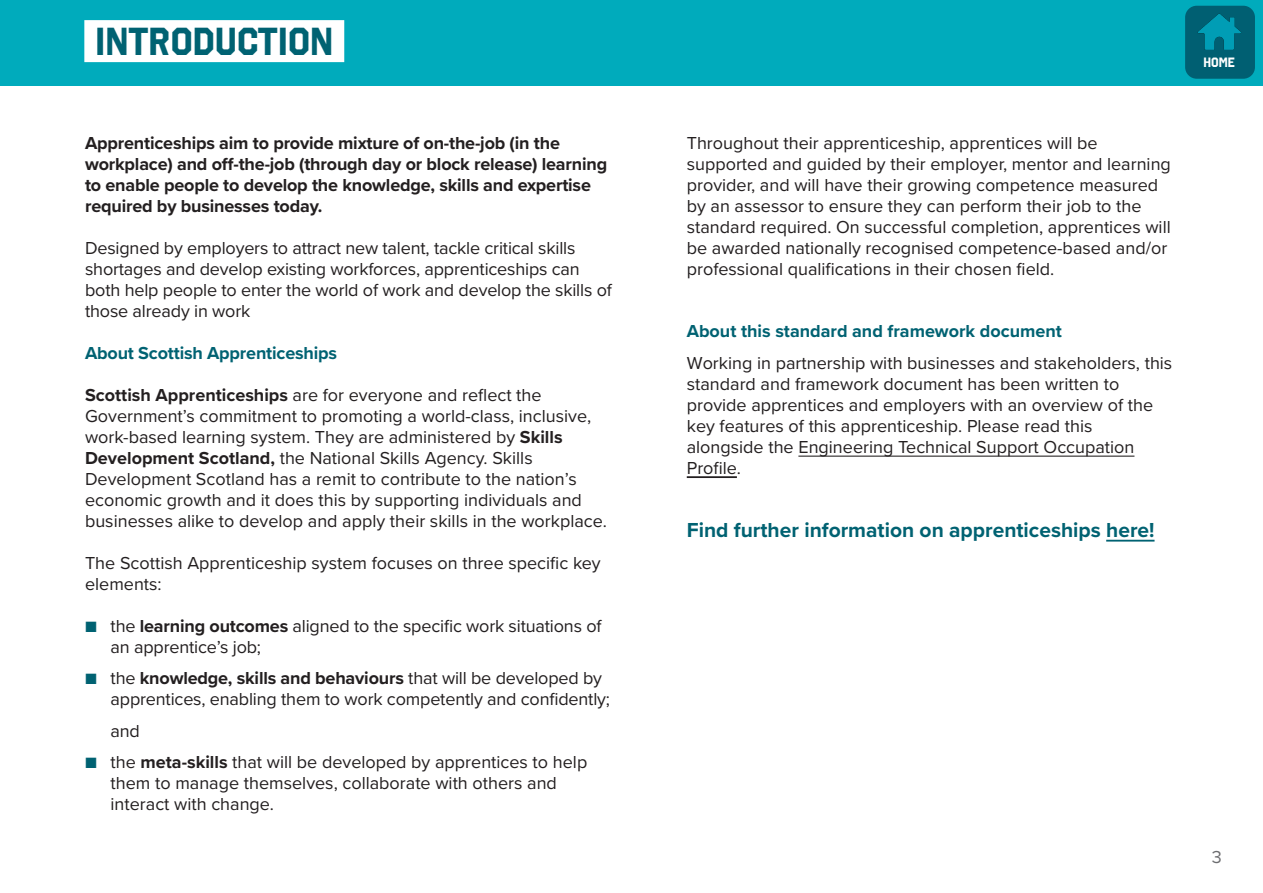
<style>
.page{position:relative;width:1263px;height:893px;background:#fff}
.page>*{position:absolute;margin:0;border:0;box-sizing:border-box;transform-origin:0 0}
.h1__teal{font:700 39px "Octin College Rg";color:#006272}
.h2__teal{font:700 21px "Proxima Nova";color:#006272}
.p__black{font:18px/21px "Proxima Nova";color:#231f20}
.h2__teal-2{font:18px/21px "Proxima Nova";color:#231f20}
.p__black-2{font:700 18px/21px "Proxima Nova";letter-spacing:-.01em;color:#231f20}
.p__black-3{font:700 18px "Proxima Nova";letter-spacing:-.01em;color:#006272}
.t1{font:18px "Proxima Nova";color:#6c6d70}
.t2{font:700 13.5px "Octin College Rg";color:#fff}
.s1{font-weight:700}
.s2{color:#006272}
.s3{font-weight:700;color:#006272}
</style>
<div class="page">
<div style="left:0;top:0;width:1263px;height:85px;background:#00abbc"></div>
<div style="left:84px;top:20px;width:260px;height:42px;background:#fff"></div>
<div style="left:1185px;top:6px;width:70px;height:73px;background:#005f72;border-radius:12px"></div>
<img style="left:1185px;top:5px;width:70px;height:45px">
<hr style="left:798px;top:456px;width:336px;height:1px;background:#231f20">
<hr style="left:687px;top:477px;width:50px;height:1px;background:#231f20">
<hr style="left:1106px;top:540px;width:48px;height:2px;background:#006272">
<p class="h1__teal" style="left:95px;top:19px;width:240px">INTRODUCTION</p>
<p class="p__black-2" style="left:85px;top:132px;width:524px">Apprenticeships aim to provide mixture of on-the-job (in the workplace) and off-the-job (through day or block release) learning to enable people to develop the knowledge, skills and expertise required by businesses today.</p>
<p class="p__black" style="left:85px;top:236px;width:528px">Designed by employers to attract new talent, tackle critical skills shortages and develop existing workforces, apprenticeships can both help people to enter the world of work and develop the skills of those already in work</p>
<p class="p__black-3" style="left:85px;top:339px;width:254px">About Scottish Apprenticeships</p>
<p class="p__black" style="left:85px;top:383px;width:523px"><span class="s1">Scottish Apprenticeships</span> are for everyone and reflect the Government’s commitment to promoting a world-class, inclusive, work-based learning system. They are administered by <span class="s1">Skills Development Scotland,</span> the National Skills Agency. Skills Development Scotland has a remit to contribute to the nation’s economic growth and it does this by supporting individuals and businesses alike to develop and apply their skills in the workplace.</p>
<p class="p__black" style="left:85px;top:551px;width:517px">The Scottish Apprenticeship system focuses on three specific key elements:</p>
<p class="p__black" style="left:111px;top:614px;width:492px;text-indent:-26px"><span class="s2">■</span> the <span class="s1">learning outcomes</span> aligned to the specific work situations of an apprentice’s job;</p>
<p class="p__black" style="left:111px;top:667px;width:501px;text-indent:-26px"><span class="s2">■</span> the <span class="s1">knowledge, skills and behaviours</span> that will be developed by apprentices, enabling them to work competently and confidently;</p>
<p class="p__black" style="left:111px;top:719px;width:31px">and</p>
<p class="p__black" style="left:111px;top:751px;width:478px;text-indent:-26px"><span class="s2">■</span> the <span class="s1">meta-skills</span> that will be developed by apprentices to help them to manage themselves, collaborate with others and interact with change.</p>
<p class="h2__teal-2" style="left:687px;top:131px;width:486px">Throughout their apprenticeship, apprentices will be supported and guided by their employer, mentor and learning provider, and will have their growing competence measured by an assessor to ensure they can perform their job to the standard required. On successful completion, apprentices will be awarded nationally recognised competence-based and/or professional qualifications in their chosen field.</p>
<p class="h2__teal-2" style="left:687px;top:315px;width:487px;line-height:31.5px"><span class="s3">About this standard and framework document<br></span>Working in partnership with businesses and stakeholders, this</p>
<p class="h2__teal-2" style="left:687px;top:372px;width:468px">standard and framework document has been written to provide apprentices and employers with an overview of the key features of this apprenticeship. Please read this alongside the Engineering Technical Support Occupation Profile.</p>
<p class="h2__teal" style="left:687px;top:514px;width:469px">Find further information on apprenticeships here!</p>
<p class="t2" style="left:1203px;top:55px;width:33px">HOME</p>
<p class="t1" style="left:1212px;top:843px;width:12px">3</p>
</div>
